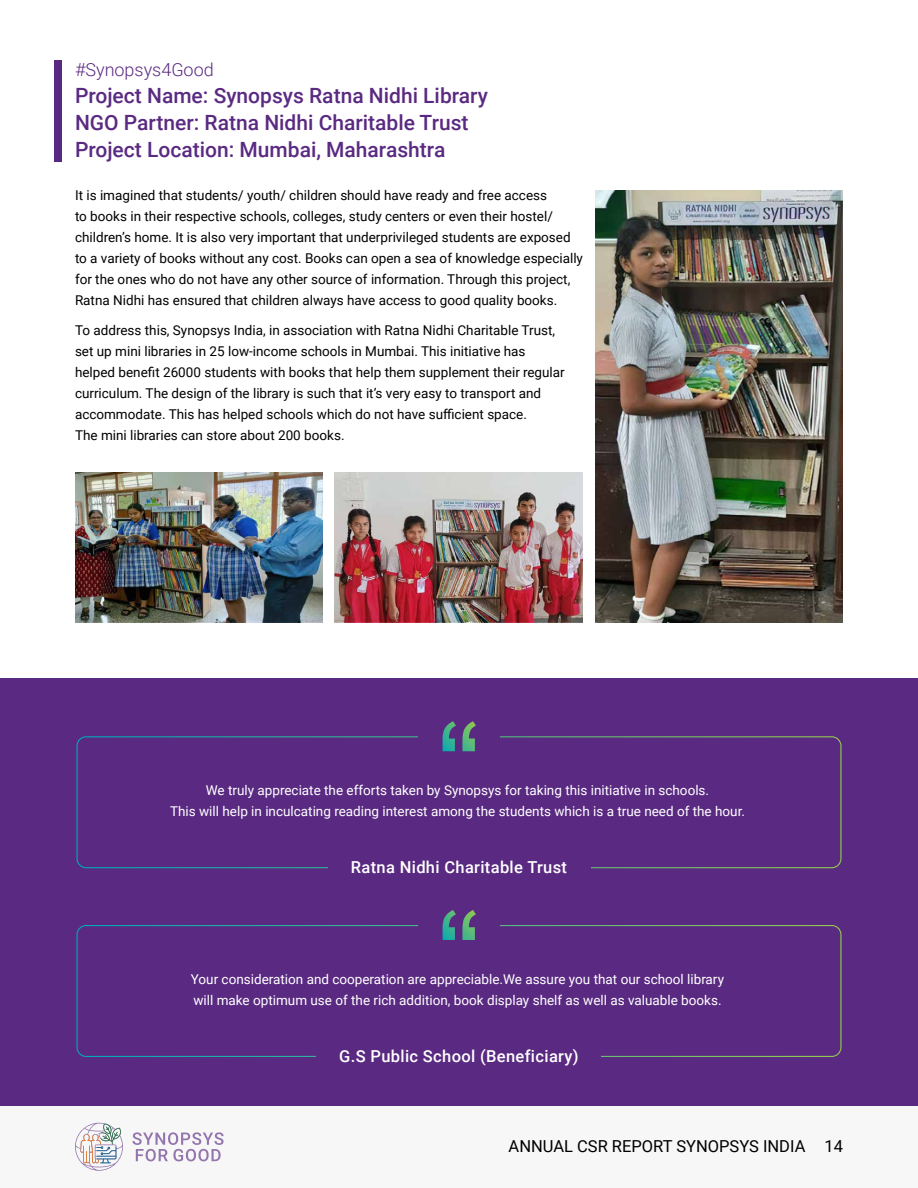
<style>
.page{position:relative;width:918px;height:1188px;background:#fff}
.page>*{position:absolute;margin:0;border:0;box-sizing:border-box;transform-origin:0 0}
.Project_Name{font:500 21px/27px "Roboto";color:#5a2a82}
.Project_Name-2{font:300 18px "Roboto";color:#5a2a82}
.t1{font:500 16.5px "Roboto";letter-spacing:.02em;color:#fff}
.t2{font:16.5px "Roboto";color:#000}
.t3{font:13.5px/21px "Roboto";color:#000}
.t4{font:13.5px/21px "Roboto";color:#fff;text-align:center}
</style>
<div class="page">
<div style="left:0;top:1106px;width:918px;height:82px;background:#f7f7f7"></div>
<svg style="left:133px;top:1132px;width:91px;height:29px"></svg>
<svg style="left:75px;top:1123px;width:48px;height:48px"></svg>
<div style="left:1px;top:678px;width:917px;height:428px;background:#5a2a82"></div>
<img style="left:595px;top:190px;width:248px;height:432px">
<img style="left:75px;top:472px;width:247px;height:150px">
<img style="left:335px;top:472px;width:247px;height:150px">
<div style="left:54px;top:60px;width:8px;height:102px;background:#592982"></div>
<div style="left:76px;top:736px;width:766px;height:132px;border:1px solid #fff;border-radius:9px"></div>
<div style="left:419px;top:725px;width:81px;height:24px;background:#5a2a82"></div>
<svg style="left:443px;top:721px;width:33px;height:30px"></svg>
<div style="left:328px;top:855px;width:263px;height:24px;background:#5a2a82"></div>
<div style="left:76px;top:925px;width:766px;height:132px;border:1px solid #fff;border-radius:9px"></div>
<div style="left:419px;top:914px;width:81px;height:24px;background:#5a2a82"></div>
<svg style="left:443px;top:910px;width:33px;height:30px"></svg>
<div style="left:316px;top:1044px;width:286px;height:24px;background:#5a2a82"></div>
<p class="Project_Name-2" style="left:75px;top:57px;width:140px">#Synopsys4Good</p>
<p class="Project_Name" style="left:75px;top:81px;width:415px">Project Name: Synopsys Ratna Nidhi Library<br>NGO Partner: Ratna Nidhi Charitable Trust<br>Project Location: Mumbai, Maharashtra</p>
<p class="t3" style="left:75px;top:184px;width:510px">It is imagined that students/ youth/ children should have ready and free access<br>to books in their respective schools, colleges, study centers or even their hostel/ children’s home. It is also very important that underprivileged students are exposed to a variety of books without any cost. Books can open a sea of knowledge especially for the ones who do not have any other source of information. Through this project, Ratna Nidhi has ensured that children always have access to good quality books.</p>
<p class="t3" style="left:75px;top:319px;width:491px">To address this, Synopsys India, in association with Ratna Nidhi Charitable Trust, set up mini libraries in 25 low-income schools in Mumbai. This initiative has helped benefit 26000 students with books that help them supplement their regular curriculum. The design of the library is such that it’s very easy to transport and accommodate. This has helped schools which do not have sufficient space.<br>The mini libraries can store about 200 books.</p>
<p class="t4" style="left:170px;top:779px;width:576px">We truly appreciate the efforts taken by Synopsys for taking this initiative in schools.<br>This will help in inculcating reading interest among the students which is a true need of the hour.</p>
<p class="t1" style="left:351px;top:856px;width:218px">Ratna Nidhi Charitable Trust</p>
<p class="t4" style="left:191px;top:968px;width:535px;text-align:left">Your consideration and cooperation are appreciable.We assure you that our school library will make optimum use of the rich addition, book display shelf as well as valuable books.</p>
<p class="t1" style="left:339px;top:1044px;width:241px">G.S Public School (Beneficiary)</p>
<p class="t2" style="left:509px;top:1135px;width:336px">ANNUAL CSR REPORT SYNOPSYS INDIA 14</p>
</div>
